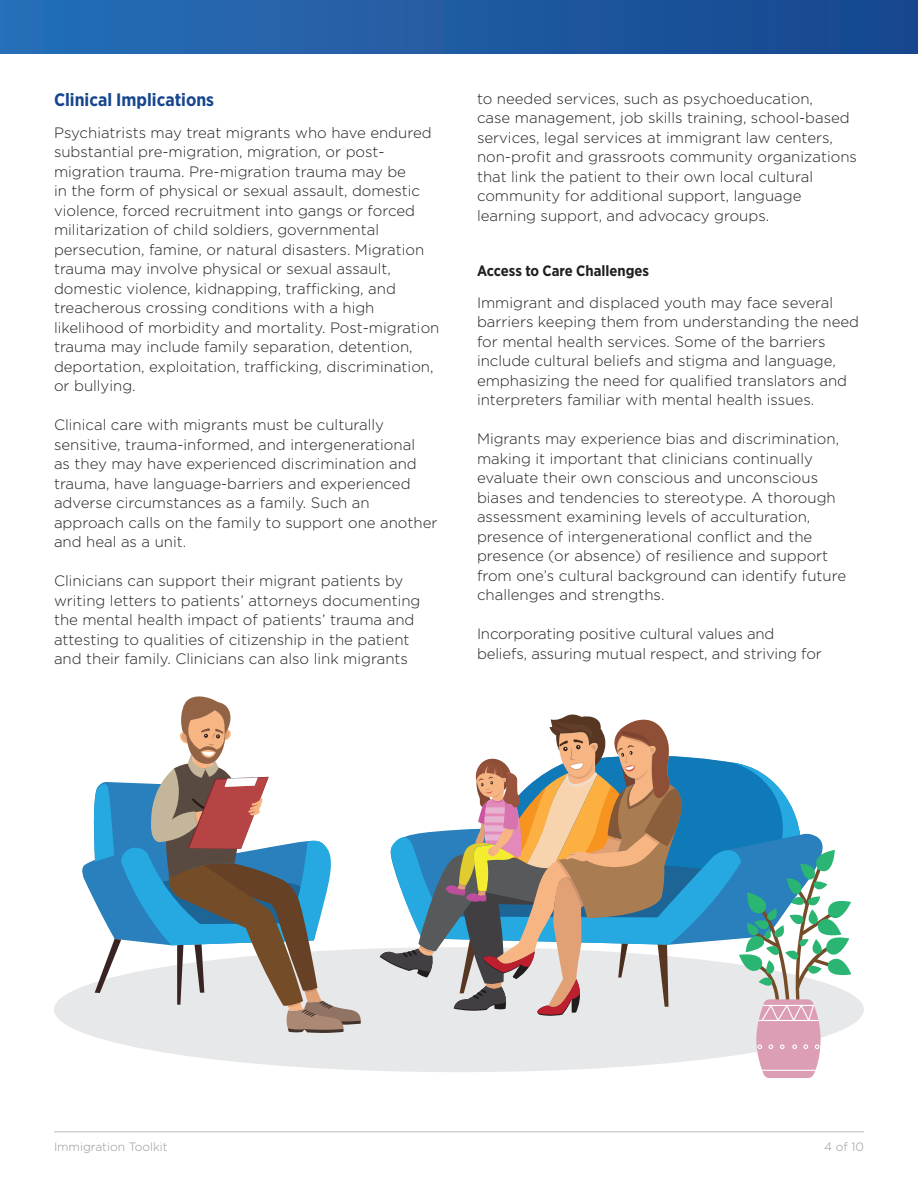
<style>
.page{position:relative;width:918px;height:1188px;background:#fff}
.page>*{position:absolute;margin:0;border:0;box-sizing:border-box;transform-origin:0 0}
.t1{font:700 18px "Gotham Narrow";color:#17468e}
.t2{font:300 15px/19.5px "Gotham";color:#231f20}
.t3{font:700 15px "Gotham Narrow";color:#231f20}
.t4{font:300 12px "Gotham";color:#939598}
</style>
<div class="page">
<hr style="left:54px;top:1131px;width:810px;height:1px;background:#d1d2d4">
<div style="left:0;top:0;width:918px;height:54px;background:linear-gradient(to right,#2870b7,#17468e)"></div>
<div style="left:54px;top:947px;width:810px;height:125px;background:#e7e8e9;border-radius:50%"></div>
<svg style="left:82px;top:696px;width:279px;height:337px"></svg>
<svg style="left:380px;top:714px;width:471px;height:364px"></svg>
<h2 class="t1" style="left:54px;top:88px;width:162px">Clinical Implications</h2>
<p class="t2" style="left:54px;top:122px;width:387px">Psychiatrists may treat migrants who have endured substantial pre-migration, migration, or post&shy;migration trauma. Pre-migration trauma may be<br>in the form of physical or sexual assault, domestic violence, forced recruitment into gangs or forced militarization of child soldiers, governmental persecution, famine, or natural disasters. Migration trauma may involve physical or sexual assault, domestic violence, kidnapping, trafficking, and treacherous crossing conditions with a high likelihood of morbidity and mortality. Post-migration trauma may include family separation, detention, deportation, exploitation, trafficking, discrimination, or bullying.</p>
<p class="t2" style="left:54px;top:415px;width:385px">Clinical care with migrants must be culturally sensitive, trauma-informed, and intergenerational<br>as they may have experienced discrimination and trauma, have language-barriers and experienced adverse circumstances as a family. Such an approach calls on the family to support one another and heal as a unit.</p>
<p class="t2" style="left:54px;top:571px;width:368px">Clinicians can support their migrant patients by writing letters to patients’ attorneys documenting the mental health impact of patients’ trauma and attesting to qualities of citizenship in the patient and their family. Clinicians can also link migrants</p>
<p class="t2" style="left:477px;top:88px;width:382px">to needed services, such as psychoeducation,<br>case management, job skills training, school-based services, legal services at immigrant law centers, non-profit and grassroots community organizations that link the patient to their own local cultural community for additional support, language learning support, and advocacy groups.</p>
<h3 class="t3" style="left:477px;top:261px;width:174px">Access to Care Challenges</h3>
<p class="t2" style="left:477px;top:292px;width:384px">Immigrant and displaced youth may face several barriers keeping them from understanding the need for mental health services. Some of the barriers include cultural beliefs and stigma and language, emphasizing the need for qualified translators and interpreters familiar with mental health issues.</p>
<p class="t2" style="left:477px;top:429px;width:371px">Migrants may experience bias and discrimination, making it important that clinicians continually evaluate their own conscious and unconscious biases and tendencies to stereotype. A thorough assessment examining levels of acculturation, presence of intergenerational conflict and the presence (or absence) of resilience and support from one’s cultural background can identify future challenges and strengths.</p>
<p class="t2" style="left:477px;top:624px;width:346px">Incorporating positive cultural values and beliefs, assuring mutual respect, and striving for</p>
<p class="t4" style="left:54px;top:1139px;width:115px">Immigration Toolkit</p>
<p class="t4" style="left:824px;top:1139px;width:41px">4 of 10</p>
</div>
